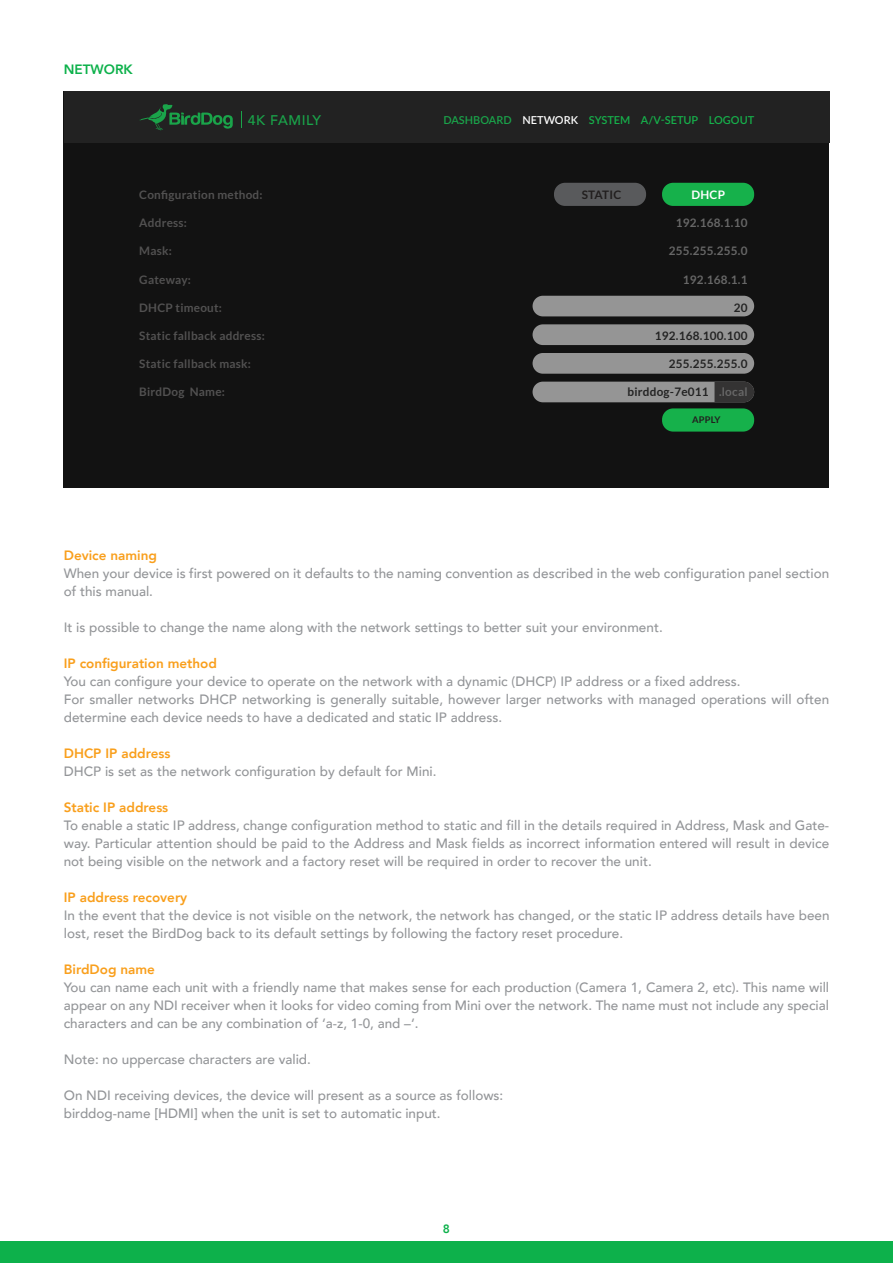
<style>
.page{position:relative;width:893px;height:1263px;background:#fff}
.page>*{position:absolute;margin:0;border:0;box-sizing:border-box;transform-origin:0 0}
.t1{font:500 13.95px "Avenir";letter-spacing:.04em;color:#1aa44a}
.t2{font:500 13.5px/18px "Avenir";color:#939598}
.t3{font:800 13.5px "Avenir";color:#f99f1c}
.t4{font:800 13.5px "Avenir";color:#0db14b}
.t5{font:800 12px "Avenir";color:#0db14b}
.t6{font:700 11.7px "Lato";letter-spacing:.02em;color:#525151}
.t7{font:700 11.7px "Lato";letter-spacing:.02em;color:#232323}
.t8{font:700 11.7px "Lato";letter-spacing:.02em;color:#676767}
.t9{font:700 11.7px "Lato";letter-spacing:.02em;color:#221f1f}
.t10{font:700 11.7px "Lato";color:#fff}
.t11{font:600 10.95px "Lato";color:#16b14b}
.t12{font:700 9.3px "Lato";letter-spacing:.02em;color:#221f1f}
.s1{color:#1aa44a}
.s2{color:#fff}
.s3{color:#676767}
</style>
<div class="page">
<div style="left:0;top:1241px;width:893px;height:22px;background:#0db14b"></div>
<div style="left:64px;top:91px;width:765px;height:397px;background:#121212"></div>
<div style="left:64px;top:91px;width:765px;height:52px;background:#222"></div>
<svg style="left:139px;top:104px;width:94px;height:27px"></svg>
<svg style="left:241px;top:112px;width:1px;height:16px"></svg>
<div style="left:662px;top:408px;width:92px;height:24px;background:#16b14b;border-radius:11px"></div>
<div style="left:662px;top:183px;width:92px;height:23px;background:#16b14b;border-radius:11px"></div>
<div style="left:554px;top:183px;width:92px;height:23px;background:#595a5c;border-radius:11px"></div>
<div style="left:533px;top:382px;width:221px;height:20px;background:#959595;border-radius:10px"></div>
<div style="left:533px;top:353px;width:221px;height:21px;background:#959595;border-radius:10px"></div>
<svg style="left:714px;top:382px;width:40px;height:20px"></svg>
<div style="left:533px;top:324px;width:221px;height:21px;background:#959595;border-radius:10px"></div>
<div style="left:533px;top:296px;width:221px;height:20px;background:#959595;border-radius:10px"></div>
<p class="t4" style="left:64px;top:59px;width:70px">NETWORK</p>
<p class="t1" style="left:248px;top:108px;width:75px">4K FAMILY</p>
<p class="t11" style="left:443px;top:112px;width:312px"><span class="s1">DASHBOARD</span> <span class="s2">NETWORK</span> SYSTEM A/V-SETUP LOGOUT</p>
<p class="t6" style="left:139px;top:188px;width:125px">Configuration method:</p>
<p class="t6" style="left:139px;top:216px;width:49px">Address:</p>
<p class="t6" style="left:139px;top:244px;width:34px">Mask:</p>
<p class="t6" style="left:139px;top:273px;width:53px">Gateway:</p>
<p class="t6" style="left:139px;top:301px;width:84px">DHCP timeout:</p>
<p class="t6" style="left:139px;top:329px;width:127px">Static fallback address:</p>
<p class="t6" style="left:139px;top:357px;width:113px">Static fallback mask:</p>
<p class="t6" style="left:139px;top:385px;width:87px">BirdDog Name:</p>
<p class="t9" style="left:582px;top:188px;width:41px">STATIC</p>
<p class="t10" style="left:691px;top:188px;width:35px">DHCP</p>
<p class="t8" style="left:676px;top:216px;width:73px">192.168.1.10</p>
<p class="t8" style="left:669px;top:244px;width:80px">255.255.255.0</p>
<p class="t8" style="left:683px;top:273px;width:66px">192.168.1.1</p>
<p class="t7" style="left:734px;top:301px;width:15px">20</p>
<p class="t7" style="left:655px;top:329px;width:94px">192.168.100.100</p>
<p class="t7" style="left:669px;top:357px;width:80px">255.255.255.0</p>
<p class="t7" style="left:627px;top:385px;width:122px">birddog-7e011 <span class="s3">.local</span></p>
<p class="t12" style="left:692px;top:414px;width:30px">APPLY</p>
<p class="t3" style="left:64px;top:544px;width:95px">Device naming</p>
<p class="t2" style="left:64px;top:563px;width:767px">When your device is first powered on it defaults to the naming convention as described in the web configuration panel section of this manual.</p>
<p class="t2" style="left:64px;top:617px;width:600px">It is possible to change the name along with the network settings to better suit your environment.</p>
<p class="t3" style="left:64px;top:652px;width:155px">IP configuration method</p>
<p class="t2" style="left:64px;top:671px;width:767px">You can configure your device to operate on the network with a dynamic (DHCP) IP address or a fixed address.<br>For smaller networks DHCP networking is generally suitable, however larger networks with managed operations will often determine each device needs to have a dedicated and static IP address.</p>
<p class="t3" style="left:64px;top:742px;width:108px">DHCP IP address</p>
<p class="t2" style="left:64px;top:761px;width:374px">DHCP is set as the network configuration by default for Mini.</p>
<p class="t3" style="left:64px;top:796px;width:106px">Static IP address</p>
<p class="t2" style="left:64px;top:815px;width:767px;text-align:justify">To enable a static IP address, change configuration method to static and fill in the details required in Address, Mask and Gate&shy;way. Particular attention should be paid to the Address and Mask fields as incorrect information entered will result in device not being visible on the network and a factory reset will be required in order to recover the unit.</p>
<p class="t3" style="left:64px;top:886px;width:125px">IP address recovery</p>
<p class="t2" style="left:64px;top:905px;width:767px">In the event that the device is not visible on the network, the network has changed, or the static IP address details have been lost, reset the BirdDog back to its default settings by following the factory reset procedure.</p>
<p class="t3" style="left:64px;top:958px;width:93px">BirdDog name</p>
<p class="t2" style="left:64px;top:977px;width:767px;text-align:justify">You can name each unit with a friendly name that makes sense for each production (Camera 1, Camera 2, etc). This name will appear on any NDI receiver when it looks for video coming from Mini over the network. The name must not include any special characters and can be any combination of ‘a-z, 1-0, and –‘.</p>
<p class="t2" style="left:64px;top:1049px;width:249px">Note: no uppercase characters are valid.</p>
<p class="t2" style="left:64px;top:1085px;width:441px">On NDI receiving devices, the device will present as a source as follows: birddog-name [HDMI] when the unit is set to automatic input.</p>
<p class="t5" style="left:443px;top:1219px;width:9px">8</p>
</div>
